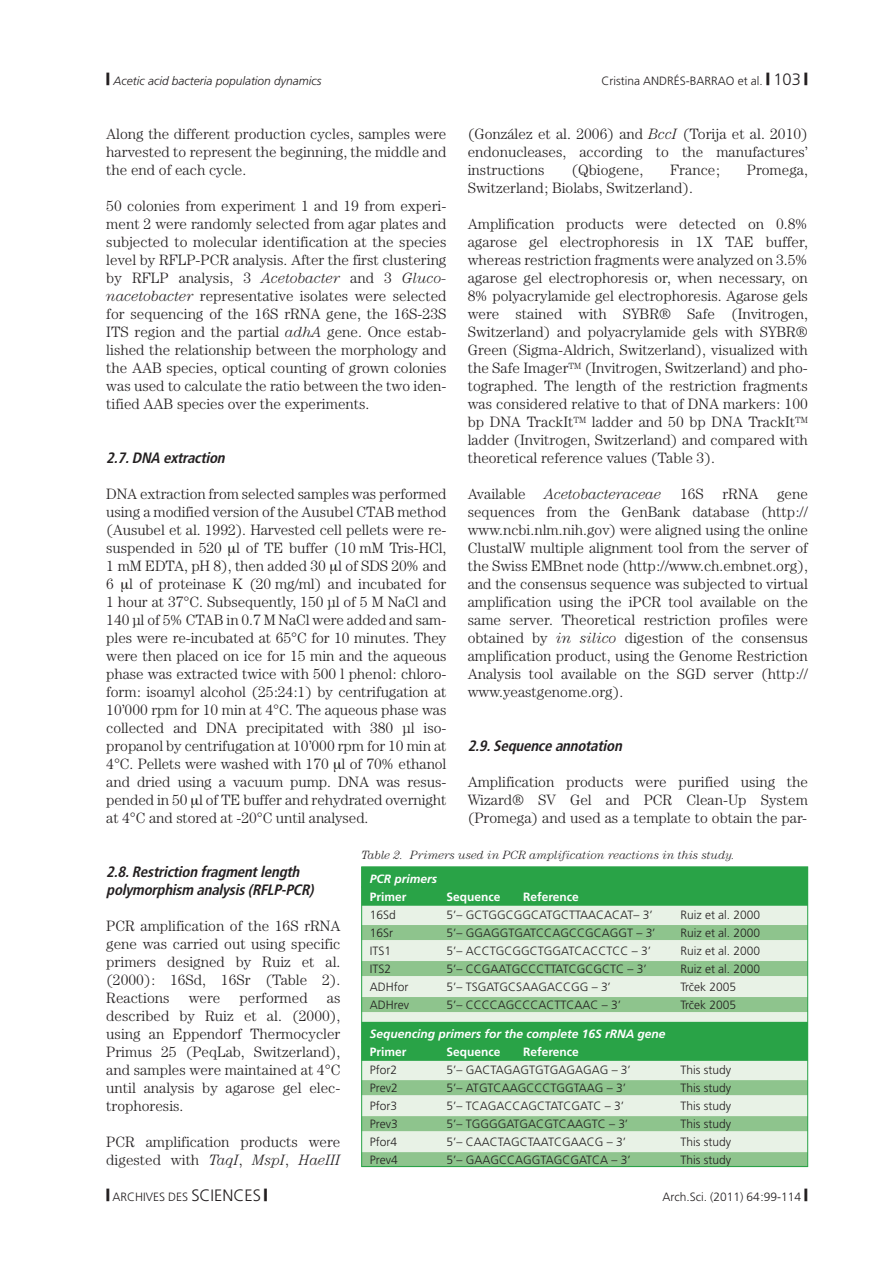
<style>
.page{position:relative;width:893px;height:1263px;background:#fff}
.page>*{position:absolute;margin:0;border:0;box-sizing:border-box;transform-origin:0 0}
.t1{font:300 15px/18px "Century";color:#231f20;text-align:justify}
.t2{font:italic 700 condensed 15px/18px "Frutiger";color:#231f20}
.t3{font:300 12px "Frutiger";color:#231f20}
.t4{font:italic 300 12px "Century";color:#231f20}
.t5{font:italic 700 12px "Frutiger";color:#fff}
.t6{font:700 12px "Frutiger";color:#fff}
.t7{font:italic 300 12px "Frutiger";color:#231f20}
.s1{font-weight:900;font-style:normal;font-size:16.5px}
.s2{font-weight:900;font-size:16.5px}
.s3{font-size:16.5px}
.s4{font-style:italic}
</style>
<div class="page">
<div style="left:361px;top:867px;width:447px;height:300px;background:#e8f2e6"></div>
<div style="left:361px;top:867px;width:447px;height:21px;background:#29a347"></div>
<div style="left:361px;top:886px;width:447px;height:20px;background:#29a347"></div>
<div style="left:361px;top:925px;width:447px;height:15px;background:#8ec48d"></div>
<div style="left:361px;top:961px;width:447px;height:15px;background:#8ec48d"></div>
<div style="left:361px;top:997px;width:447px;height:15px;background:#8ec48d"></div>
<div style="left:361px;top:1022px;width:447px;height:21px;background:#29a347"></div>
<div style="left:361px;top:1041px;width:447px;height:20px;background:#29a347"></div>
<div style="left:361px;top:1080px;width:447px;height:15px;background:#8ec48d"></div>
<div style="left:361px;top:1116px;width:447px;height:15px;background:#8ec48d"></div>
<div style="left:361px;top:1152px;width:447px;height:15px;background:#8ec48d"></div>
<div style="left:361px;top:867px;width:447px;height:300px;border:1px solid #29a347"></div>
<p class="t7" style="left:106px;top:76px;width:217px"><span class="s1">|</span> Acetic acid bacteria population dynamics</p>
<p class="t3" style="left:601px;top:76px;width:208px">Cristina ANDRÉS-BARRAO et al. <span class="s2">|</span> <span class="s3">103</span> <span class="s2">|</span></p>
<p class="t1" style="left:106px;top:126px;width:342px">Along the different production cycles, samples were harvested to represent the beginning, the middle and the end of each cycle.</p>
<p class="t1" style="left:106px;top:198px;width:342px">50 colonies from experiment 1 and 19 from experi&shy;ment 2 were randomly selected from agar plates and subjected to molecular identification at the species level by RFLP-PCR analysis. After the first clustering by RFLP analysis, 3 <span class="s4">Acetobacter</span> and 3 <span class="s4">Gluco&shy;nacetobacter</span> representative isolates were selected for sequencing of the 16S rRNA gene, the 16S-23S ITS region and the partial <span class="s4">adhA</span> gene. Once estab&shy;lished the relationship between the morphology and the AAB species, optical counting of grown colonies was used to calculate the ratio between the two iden&shy;tified AAB species over the experiments.</p>
<p class="t2" style="left:106px;top:450px;width:123px">2.7. DNA extraction</p>
<p class="t1" style="left:106px;top:486px;width:342px">DNA extraction from selected samples was performed using a modified version of the Ausubel CTAB method (Ausubel et al. 1992). Harvested cell pellets were re&shy;suspended in 520 l of TE buffer (10 mM Tris-HCl, 1 mM EDTA, pH 8), then added 30 l of SDS 20% and 6 l of proteinase K (20 mg/ml) and incubated for 1 hour at 37°C. Subsequently, 150 µl of 5 M NaCl and 140 µl of 5% CTAB in 0.7 M NaCl were added and sam&shy;ples were re-incubated at 65°C for 10 minutes. They were then placed on ice for 15 min and the aqueous phase was extracted twice with 500 l phenol: chloro&shy;form: isoamyl alcohol (25:24:1) by centrifugation at 10’000 rpm for 10 min at 4°C. The aqueous phase was collected and DNA precipitated with 380 µl iso&shy;propanol by centrifugation at 10’000 rpm for 10 min at 4°C. Pellets were washed with 170 l of 70% ethanol and dried using a vacuum pump. DNA was resus&shy;pended in 50 l of TE buffer and rehydrated overnight at 4°C and stored at -20°C until analysed.</p>
<p class="t1" style="left:468px;top:126px;width:342px">(González et al. 2006) and <span class="s4">BccI</span> (Torija et al. 2010) endonucleases, according to the manufactures’ instructions</p>
<p class="t1" style="left:572px;top:162px;width:73px">(Qbiogene,</p>
<p class="t1" style="left:670px;top:162px;width:51px">France;</p>
<p class="t1" style="left:747px;top:162px;width:63px">Promega,</p>
<p class="t1" style="left:468px;top:180px;width:227px">Switzerland; Biolabs, Switzerland).</p>
<p class="t1" style="left:468px;top:216px;width:342px">Amplification products were detected on 0.8% agarose gel electrophoresis in 1X TAE buffer, whereas restriction fragments were analyzed on 3.5% agarose gel electrophoresis or, when necessary, on 8% polyacrylamide gel electrophoresis. Agarose gels were stained with SYBR® Safe (Invitrogen, Switzerland) and polyacrylamide gels with SYBR® Green (Sigma-Aldrich, Switzerland), visualized with the Safe Imager<sup>TM</sup> (Invitrogen, Switzerland) and pho&shy;tographed. The length of the restriction fragments was considered relative to that of DNA markers: 100 bp DNA TrackIt<sup>TM</sup> ladder and 50 bp DNA TrackIt<sup>TM </sup>ladder (Invitrogen, Switzerland) and compared with theoretical reference values (Table 3).</p>
<p class="t1" style="left:468px;top:486px;width:342px">Available <span class="s4">Acetobacteraceae</span> 16S rRNA gene sequences from the GenBank database (http:// www.ncbi.nlm.nih.gov) were aligned using the online ClustalW multiple alignment tool from the server of the Swiss EMBnet node (http://www.ch.embnet.org), and the consensus sequence was subjected to virtual amplification using the iPCR tool available on the same server. Theoretical restriction profiles were obtained by <span class="s4">in silico</span> digestion of the consensus amplification product, using the Genome Restriction Analysis tool available on the SGD server (http:// www.yeastgenome.org).</p>
<p class="t2" style="left:468px;top:738px;width:159px">2.9. Sequence annotation</p>
<p class="t1" style="left:468px;top:774px;width:342px">Amplification products were purified using the Wizard® SV Gel and PCR Clean-Up System (Promega) and used as a template to obtain the par-</p>
<p class="t2" style="left:106px;top:864px;width:212px">2.8. Restriction fragment length polymorphism analysis (RFLP-PCR)</p>
<p class="t1" style="left:106px;top:918px;width:236px">PCR amplification of the 16S rRNA gene was carried out using specific primers designed by Ruiz et al. (2000): 16Sd, 16Sr (Table 2).<br>Reactions</p>
<p class="t1" style="left:189px;top:990px;width:33px">were</p>
<p class="t1" style="left:240px;top:990px;width:70px">performed</p>
<p class="t1" style="left:106px;top:990px;width:236px;text-indent:221px">as described by Ruiz et al. (2000), using an Eppendorf Thermocycler Primus 25 (PeqLab, Switzerland), and samples were maintained at 4°C until analysis by agarose gel elec&shy;trophoresis.</p>
<p class="t1" style="left:106px;top:1134px;width:236px">PCR amplification products were digested with <span class="s4">TaqI</span>, <span class="s4">MspI</span>, <span class="s4">HaeIII</span></p>
<p class="t4" style="left:361px;top:851px;width:375px">Table 2. Primers used in PCR amplification reactions in this study.</p>
<p class="t5" style="left:370px;top:874px;width:69px">PCR primers</p>
<p class="t6" style="left:370px;top:892px;width:38px">Primer</p>
<p class="t6" style="left:446px;top:892px;width:55px">Sequence</p>
<p class="t6" style="left:523px;top:892px;width:57px">Reference</p>
<p class="t3" style="left:370px;top:910px;width:27px">16Sd</p>
<p class="t3" style="left:446px;top:910px;width:208px">5’– GCTGGCGGCATGCTTAACACAT– 3’</p>
<p class="t3" style="left:680px;top:910px;width:81px">Ruiz et al. 2000</p>
<p class="t3" style="left:370px;top:928px;width:25px">16Sr</p>
<p class="t3" style="left:446px;top:928px;width:211px">5’– GGAGGTGATCCAGCCGCAGGT – 3’</p>
<p class="t3" style="left:680px;top:928px;width:81px">Ruiz et al. 2000</p>
<p class="t3" style="left:370px;top:946px;width:23px">ITS1</p>
<p class="t3" style="left:446px;top:946px;width:206px">5’– ACCTGCGGCTGGATCACCTCC – 3’</p>
<p class="t3" style="left:680px;top:946px;width:81px">Ruiz et al. 2000</p>
<p class="t3" style="left:370px;top:964px;width:23px">ITS2</p>
<p class="t3" style="left:446px;top:964px;width:202px">5’– CCGAATGCCCTTATCGCGCTC – 3’</p>
<p class="t3" style="left:680px;top:964px;width:81px">Ruiz et al. 2000</p>
<p class="t3" style="left:370px;top:982px;width:40px">ADHfor</p>
<p class="t3" style="left:446px;top:982px;width:166px">5’– TSGATGCSAAGACCGG – 3’</p>
<p class="t3" style="left:680px;top:982px;width:57px">Tr˘cek 2005</p>
<p class="t3" style="left:370px;top:1000px;width:41px">ADHrev</p>
<p class="t3" style="left:446px;top:1000px;width:176px">5’– CCCCAGCCCACTTCAAC – 3’</p>
<p class="t3" style="left:680px;top:1000px;width:57px">Tr˘cek 2005</p>
<p class="t5" style="left:370px;top:1029px;width:297px">Sequencing primers for the complete 16S rRNA gene</p>
<p class="t6" style="left:370px;top:1047px;width:38px">Primer</p>
<p class="t6" style="left:446px;top:1047px;width:55px">Sequence</p>
<p class="t6" style="left:523px;top:1047px;width:57px">Reference</p>
<p class="t3" style="left:370px;top:1065px;width:29px">Pfor2</p>
<p class="t3" style="left:446px;top:1065px;width:186px">5’– GACTAGAGTGTGAGAGAG – 3’</p>
<p class="t3" style="left:680px;top:1065px;width:52px">This study</p>
<p class="t3" style="left:370px;top:1083px;width:29px">Prev2</p>
<p class="t3" style="left:446px;top:1083px;width:181px">5’– ATGTCAAGCCCTGGTAAG – 3’</p>
<p class="t3" style="left:680px;top:1083px;width:52px">This study</p>
<p class="t3" style="left:370px;top:1101px;width:29px">Pfor3</p>
<p class="t3" style="left:446px;top:1101px;width:179px">5’– TCAGACCAGCTATCGATC – 3’</p>
<p class="t3" style="left:680px;top:1101px;width:52px">This study</p>
<p class="t3" style="left:370px;top:1119px;width:29px">Prev3</p>
<p class="t3" style="left:446px;top:1119px;width:183px">5’– TGGGGATGACGTCAAGTC – 3’</p>
<p class="t3" style="left:680px;top:1119px;width:52px">This study</p>
<p class="t3" style="left:370px;top:1137px;width:29px">Pfor4</p>
<p class="t3" style="left:446px;top:1137px;width:181px">5’– CAACTAGCTAATCGAACG – 3’</p>
<p class="t3" style="left:680px;top:1137px;width:52px">This study</p>
<p class="t3" style="left:370px;top:1155px;width:29px">Prev4</p>
<p class="t3" style="left:446px;top:1155px;width:186px">5’– GAAGCCAGGTAGCGATCA – 3’</p>
<p class="t3" style="left:680px;top:1155px;width:52px">This study</p>
<p class="t3" style="left:106px;top:1192px;width:163px"><span class="s2">|</span> ARCHIVES DES <span class="s3">SCIENCES</span> <span class="s2">|</span></p>
<p class="t3" style="left:663px;top:1192px;width:147px">Arch.Sci. (2011) 64:99-114 <span class="s2">|</span></p>
</div>
